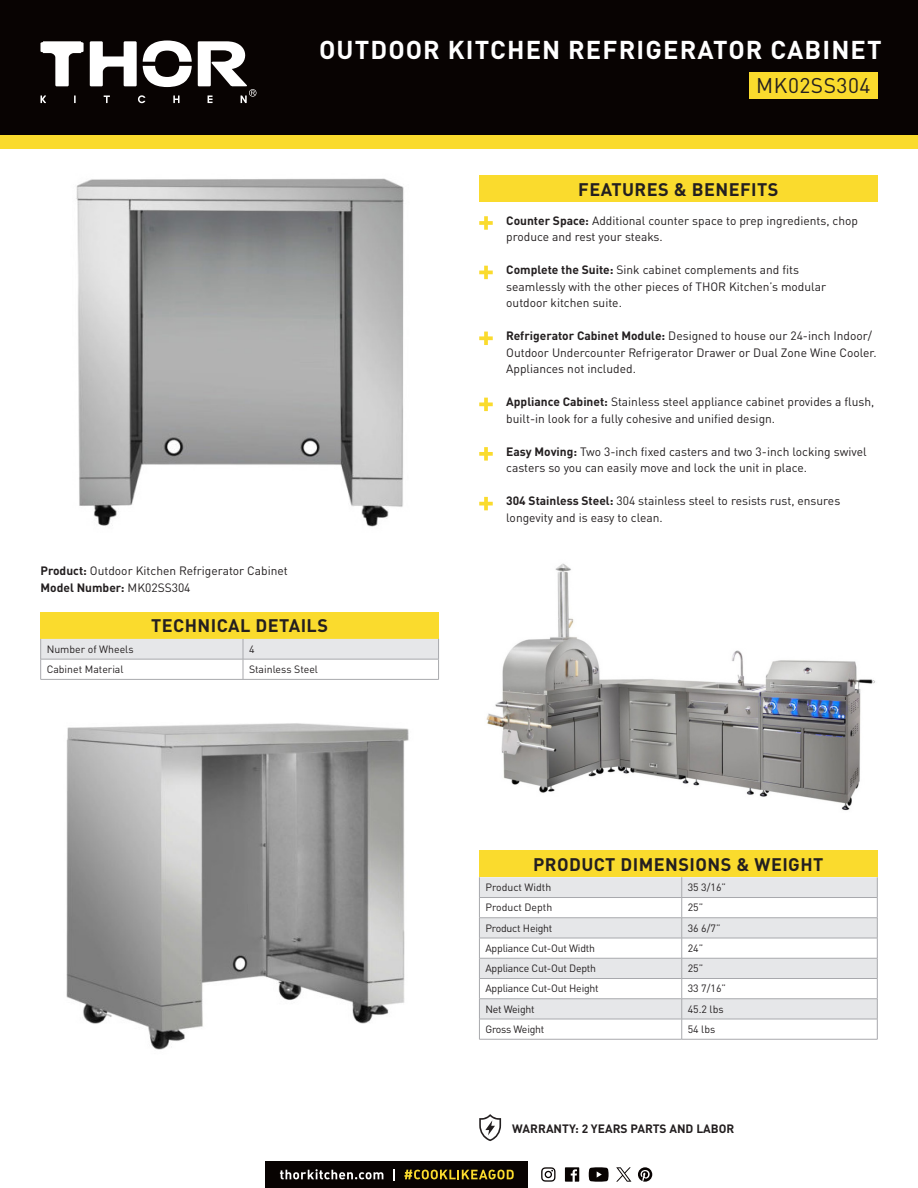
<style>
.page{position:relative;width:918px;height:1188px;background:#fff}
.page>*{position:absolute;margin:0;border:0;box-sizing:border-box;transform-origin:0 0}
.t1{font:700 25.5px "DIN Pro";letter-spacing:.045em;color:#fff}
.t2{font:21px "DIN Pro";letter-spacing:.025em;color:#231f20}
.t3{font:700 18px "DIN Pro";letter-spacing:.025em;color:#231f20}
.t4{font:12px/16.5px "DIN Pro";color:#231f20}
.t5{font:700 12px "DIN Pro";color:#231f20}
.t6{font:10.5px "DIN Pro";letter-spacing:-.02em;color:#231f20}
.t7{font:10.5px "DIN Pro";color:#231f20}
.s1{font-weight:700}
.s2{font-weight:400}
</style>
<div class="page">
<div style="left:0;top:0;width:918px;height:135px;background:#080302"></div>
<div style="left:0;top:135px;width:918px;height:13px;background:#fadb2d"></div>
<svg style="left:143px;top:41px;width:49px;height:46px"></svg>
<svg style="left:90px;top:41px;width:47px;height:45px"></svg>
<svg style="left:40px;top:95px;width:6px;height:8px"></svg>
<svg style="left:74px;top:95px;width:2px;height:8px"></svg>
<svg style="left:104px;top:95px;width:6px;height:8px"></svg>
<svg style="left:138px;top:95px;width:7px;height:8px"></svg>
<svg style="left:173px;top:95px;width:7px;height:8px"></svg>
<svg style="left:198px;top:41px;width:59px;height:62px"></svg>
<svg style="left:41px;top:41px;width:43px;height:45px"></svg>
<div style="left:266px;top:1161px;width:262px;height:27px;background:#080302"></div>
<svg style="left:280px;top:1169px;width:103px;height:10px"></svg>
<svg style="left:393px;top:1169px;width:2px;height:11px"></svg>
<svg style="left:404px;top:1170px;width:110px;height:9px"></svg>
<svg style="left:541px;top:1167px;width:15px;height:15px"></svg>
<svg style="left:565px;top:1167px;width:14px;height:15px"></svg>
<svg style="left:589px;top:1167px;width:20px;height:15px"></svg>
<svg style="left:638px;top:1167px;width:14px;height:15px"></svg>
<svg style="left:616px;top:1167px;width:15px;height:15px"></svg>
<div style="left:749px;top:72px;width:129px;height:27px;background:#fadb2d"></div>
<div style="left:479px;top:176px;width:399px;height:26px;background:#fadb2d"></div>
<div style="left:40px;top:612px;width:399px;height:27px;background:#fadb2d"></div>
<svg style="left:40px;top:639px;width:399px;height:40px"></svg>
<hr style="left:40px;top:679px;width:203px;height:1px;background:#a8a9ad">
<hr style="left:243px;top:679px;width:196px;height:1px;background:#a8a9ad">
<div style="left:479px;top:850px;width:399px;height:27px;background:#fadb2d"></div>
<svg style="left:480px;top:877px;width:397px;height:142px;fill:#e6e7e9"></svg>
<hr style="left:479px;top:897px;width:203px;height:1px;background:#a8a9ad">
<hr style="left:682px;top:897px;width:196px;height:1px;background:#a8a9ad">
<hr style="left:479px;top:918px;width:203px;height:1px;background:#a8a9ad">
<hr style="left:682px;top:918px;width:196px;height:1px;background:#a8a9ad">
<svg style="left:681px;top:877px;width:1px;height:162px"></svg>
<hr style="left:682px;top:999px;width:196px;height:1px;background:#a8a9ad">
<hr style="left:682px;top:1019px;width:196px;height:1px;background:#a8a9ad">
<hr style="left:682px;top:1039px;width:196px;height:1px;background:#a8a9ad">
<hr style="left:479px;top:999px;width:203px;height:1px;background:#a8a9ad">
<hr style="left:479px;top:1019px;width:203px;height:1px;background:#a8a9ad">
<hr style="left:479px;top:1039px;width:203px;height:1px;background:#a8a9ad">
<hr style="left:479px;top:938px;width:203px;height:1px;background:#a8a9ad">
<hr style="left:682px;top:938px;width:196px;height:1px;background:#a8a9ad">
<hr style="left:479px;top:958px;width:203px;height:1px;background:#a8a9ad">
<hr style="left:682px;top:958px;width:196px;height:1px;background:#a8a9ad">
<hr style="left:479px;top:978px;width:203px;height:1px;background:#a8a9ad">
<svg style="left:479px;top:877px;width:1px;height:162px"></svg>
<hr style="left:682px;top:978px;width:196px;height:1px;background:#a8a9ad">
<svg style="left:877px;top:877px;width:1px;height:162px"></svg>
<svg style="left:479px;top:1114px;width:22px;height:27px"></svg>
<svg style="left:479px;top:216px;width:14px;height:14px"></svg>
<svg style="left:479px;top:266px;width:14px;height:13px"></svg>
<svg style="left:479px;top:398px;width:14px;height:13px"></svg>
<svg style="left:479px;top:332px;width:14px;height:13px"></svg>
<svg style="left:479px;top:447px;width:14px;height:14px"></svg>
<svg style="left:479px;top:497px;width:14px;height:13px"></svg>
<img style="left:486px;top:563px;width:389px;height:248px">
<img style="left:76px;top:178px;width:328px;height:349px">
<img style="left:66px;top:723px;width:343px;height:327px">
<p class="t1" style="left:319px;top:28px;width:564px">OUTDOOR KITCHEN REFRIGERATOR CABINET</p>
<p class="t2" style="left:756px;top:69px;width:116px">MK02SS304</p>
<p class="t3" style="left:578px;top:174px;width:202px">FEATURES &amp; BENEFITS</p>
<p class="t4" style="left:40px;top:562px;width:249px"><span class="s1">Product:</span> Outdoor Kitchen Refrigerator Cabinet</p>
<p class="t5" style="left:40px;top:578px;width:152px">Model Number: <span class="s2">MK02SS304</span></p>
<p class="t3" style="left:151px;top:611px;width:178px">TECHNICAL DETAILS</p>
<p class="t7" style="left:47px;top:641px;width:88px">Number of Wheels</p>
<p class="t6" style="left:249px;top:641px;width:7px">4</p>
<p class="t7" style="left:47px;top:661px;width:78px">Cabinet Material</p>
<p class="t7" style="left:249px;top:661px;width:71px">Stainless Steel</p>
<p class="t4" style="left:506px;top:211px;width:353px"><span class="s1">Counter Space:</span> Additional counter space to prep ingredients, chop produce and rest your steaks.</p>
<p class="t4" style="left:506px;top:261px;width:294px"><span class="s1">Complete the Suite:</span> Sink cabinet complements and fits</p>
<p class="t4" style="left:506px;top:277px;width:321px">seamlessly with the other pieces of THOR Kitchen’s modular</p>
<p class="t4" style="left:506px;top:294px;width:117px">outdoor kitchen suite.</p>
<p class="t4" style="left:506px;top:327px;width:367px"><span class="s1">Refrigerator Cabinet Module:</span> Designed to house our 24-inch Indoor/</p>
<p class="t4" style="left:506px;top:343px;width:372px">Outdoor Undercounter Refrigerator Drawer or Dual Zone Wine Cooler.</p>
<p class="t4" style="left:506px;top:360px;width:131px">Appliances not included.</p>
<p class="t4" style="left:506px;top:393px;width:370px"><span class="s1">Appliance Cabinet:</span> Stainless steel appliance cabinet provides a flush,</p>
<p class="t4" style="left:506px;top:409px;width:270px">built-in look for a fully cohesive and unified design.</p>
<p class="t4" style="left:506px;top:442px;width:362px"><span class="s1">Easy Moving:</span> Two 3-inch fixed casters and two 3-inch locking swivel</p>
<p class="t4" style="left:506px;top:459px;width:302px">casters so you can easily move and lock the unit in place.</p>
<p class="t4" style="left:506px;top:492px;width:336px"><span class="s1">304 Stainless Steel:</span> 304 stainless steel to resists rust, ensures longevity and is easy to clean.</p>
<p class="t3" style="left:533px;top:849px;width:292px">PRODUCT DIMENSIONS &amp; WEIGHT</p>
<p class="t7" style="left:485px;top:879px;width:67px">Product Width</p>
<p class="t6" style="left:688px;top:879px;width:40px">35 3/16”</p>
<p class="t7" style="left:485px;top:899px;width:68px">Product Depth</p>
<p class="t6" style="left:688px;top:899px;width:17px">25”</p>
<p class="t6" style="left:485px;top:920px;width:69px">Product Height</p>
<p class="t6" style="left:688px;top:920px;width:34px">36 6/7”</p>
<p class="t6" style="left:485px;top:940px;width:111px">Appliance Cut-Out Width</p>
<p class="t6" style="left:688px;top:940px;width:17px">24”</p>
<p class="t6" style="left:485px;top:960px;width:112px">Appliance Cut-Out Depth</p>
<p class="t6" style="left:688px;top:960px;width:17px">25”</p>
<p class="t6" style="left:485px;top:980px;width:115px">Appliance Cut-Out Height</p>
<p class="t6" style="left:688px;top:980px;width:40px">33 7/16”</p>
<p class="t6" style="left:485px;top:1001px;width:51px">Net Weight</p>
<p class="t6" style="left:688px;top:1001px;width:37px">45.2 lbs</p>
<p class="t6" style="left:485px;top:1021px;width:61px">Gross Weight</p>
<p class="t6" style="left:688px;top:1021px;width:29px">54 lbs</p>
<p class="t5" style="left:512px;top:1118px;width:224px">WARRANTY: 2 YEARS PARTS AND LABOR</p>
</div>
